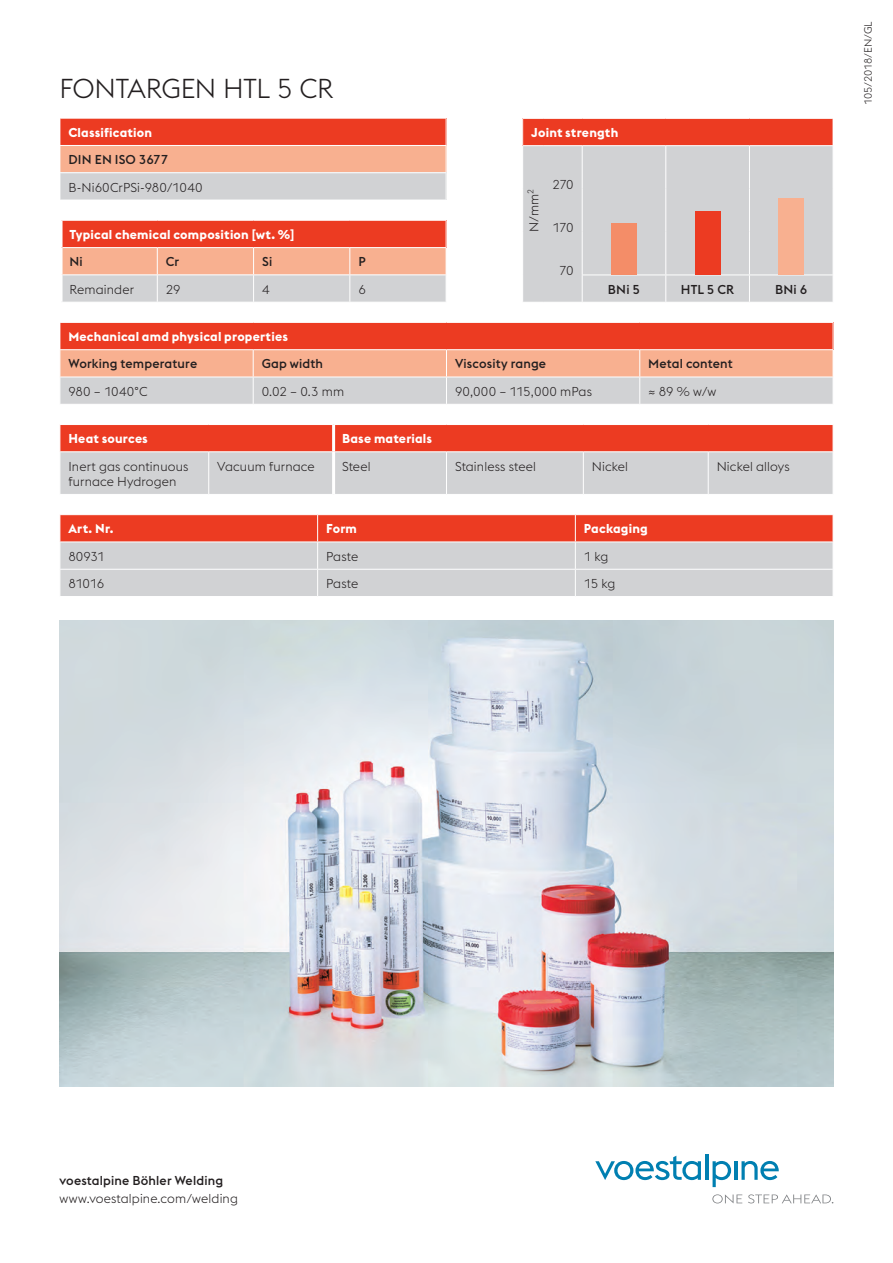
<style>
.page{position:relative;width:893px;height:1263px;background:#fff}
.page>*{position:absolute;margin:0;border:0;box-sizing:border-box;transform-origin:0 0}
.HL-2{font:300 27px "voestalpine";letter-spacing:-.01em;color:#231f20}
.T-I__Copy-links{font:300 12.75px/15.3px "voestalpine";letter-spacing:.01em;color:#231f20}
.T-I__HL-links{font:700 12.75px "voestalpine";letter-spacing:.015em;color:#fff}
.T-I__Zwischen-HL-lin{font:500 12.75px "voestalpine";letter-spacing:.01em;color:#231f20}
.Webadresse{font:300 12.75px "voestalpine";letter-spacing:.01em;color:#231f20}
.Companyname{font:500 12.75px "voestalpine";letter-spacing:.015em;color:#231f20}
.T-I__Copy-links-2{font:500 12.75px "voestalpine";letter-spacing:.015em;color:#231f20}
.Druck-ID{font:300 10.5px "voestalpine";letter-spacing:-.005em;color:#231f20}
</style>
<div class="page">
<svg style="left:595px;top:1156px;width:106px;height:24px"></svg>
<hr style="left:705px;top:1154px;width:3px;height:26px;background:#007fb1">
<svg style="left:713px;top:1161px;width:18px;height:26px"></svg>
<hr style="left:734px;top:1161px;width:3px;height:19px;background:#007fb1">
<svg style="left:741px;top:1161px;width:38px;height:19px"></svg>
<svg style="left:712px;top:1194px;width:30px;height:9px"></svg>
<svg style="left:748px;top:1194px;width:85px;height:9px"></svg>
<div style="left:60px;top:118px;width:386px;height:27px;background:#ec3b22"></div>
<div style="left:60px;top:145px;width:386px;height:28px;background:#f8b090"></div>
<div style="left:60px;top:173px;width:386px;height:27px;background:#d1d2d4"></div>
<hr style="left:60px;top:118px;width:386px;height:1px;background:#fff">
<hr style="left:60px;top:145px;width:386px;height:1px;background:#fff">
<svg style="left:60px;top:119px;width:1px;height:81px"></svg>
<hr style="left:60px;top:172px;width:386px;height:1px;background:#fff">
<svg style="left:446px;top:119px;width:1px;height:81px"></svg>
<svg style="left:63px;top:221px;width:384px;height:81px;background:#e79785"></svg>
<hr style="left:63px;top:274px;width:94px;height:1px;background:#fff">
<hr style="left:157px;top:274px;width:97px;height:1px;background:#fff">
<hr style="left:254px;top:274px;width:96px;height:1px;background:#fff">
<hr style="left:350px;top:274px;width:96px;height:1px;background:#fff">
<svg style="left:60px;top:323px;width:774px;height:81px;background:#e79684"></svg>
<hr style="left:60px;top:377px;width:193px;height:1px;background:#fff">
<hr style="left:253px;top:377px;width:193px;height:1px;background:#fff">
<hr style="left:446px;top:377px;width:194px;height:1px;background:#fff">
<hr style="left:640px;top:377px;width:193px;height:1px;background:#fff">
<svg style="left:60px;top:424px;width:773px;height:70px;background:#dc9991"></svg>
<hr style="left:60px;top:451px;width:149px;height:1px;background:#fff">
<hr style="left:60px;top:452px;width:1px;height:42px;background:#fff">
<hr style="left:209px;top:451px;width:123px;height:1px;background:#fff">
<hr style="left:208px;top:452px;width:1px;height:42px;background:#fff">
<hr style="left:335px;top:451px;width:111px;height:1px;background:#fff">
<hr style="left:446px;top:451px;width:137px;height:1px;background:#fff">
<hr style="left:446px;top:452px;width:1px;height:42px;background:#fff">
<hr style="left:583px;top:451px;width:125px;height:1px;background:#fff">
<hr style="left:583px;top:452px;width:1px;height:42px;background:#fff">
<hr style="left:708px;top:451px;width:125px;height:1px;background:#fff">
<hr style="left:708px;top:452px;width:1px;height:42px;background:#fff">
<hr style="left:332px;top:425px;width:3px;height:27px;background:#fff">
<hr style="left:332px;top:452px;width:3px;height:42px;background:#fff">
<svg style="left:60px;top:515px;width:774px;height:81px;background:#dba29b"></svg>
<img style="left:60px;top:620px;width:773px;height:466px">
<div style="left:523px;top:118px;width:310px;height:28px;background:#ec3b22"></div>
<div style="left:523px;top:146px;width:310px;height:156px;background:#d1d2d4"></div>
<hr style="left:544px;top:118px;width:38px;height:1px;background:#fff">
<hr style="left:582px;top:118px;width:84px;height:1px;background:#fff">
<hr style="left:666px;top:118px;width:83px;height:1px;background:#fff">
<hr style="left:749px;top:118px;width:84px;height:1px;background:#fff">
<svg style="left:522px;top:118px;width:22px;height:28px"></svg>
<hr style="left:544px;top:145px;width:38px;height:1px;background:#fff">
<hr style="left:582px;top:145px;width:84px;height:1px;background:#fff">
<hr style="left:666px;top:145px;width:83px;height:1px;background:#fff">
<hr style="left:665px;top:146px;width:1px;height:43px;background:#fff">
<hr style="left:749px;top:145px;width:84px;height:1px;background:#fff">
<hr style="left:749px;top:146px;width:1px;height:43px;background:#fff">
<hr style="left:665px;top:189px;width:1px;height:43px;background:#fff">
<hr style="left:749px;top:189px;width:1px;height:43px;background:#fff">
<hr style="left:665px;top:232px;width:1px;height:43px;background:#fff">
<hr style="left:749px;top:232px;width:1px;height:43px;background:#fff">
<hr style="left:582px;top:275px;width:84px;height:1px;background:#fff">
<svg style="left:582px;top:275px;width:1px;height:27px"></svg>
<hr style="left:666px;top:275px;width:83px;height:1px;background:#fff">
<svg style="left:665px;top:275px;width:1px;height:27px"></svg>
<hr style="left:749px;top:275px;width:84px;height:1px;background:#fff">
<svg style="left:749px;top:275px;width:1px;height:27px"></svg>
<svg style="left:523px;top:275px;width:21px;height:27px"></svg>
<hr style="left:582px;top:146px;width:1px;height:43px;background:#fff">
<hr style="left:582px;top:189px;width:1px;height:43px;background:#fff">
<hr style="left:582px;top:232px;width:1px;height:43px;background:#fff">
<div style="left:611px;top:224px;width:26px;height:51px;background:#f48d68"></div>
<div style="left:695px;top:211px;width:25px;height:64px;background:#ec3b22"></div>
<div style="left:778px;top:198px;width:26px;height:77px;background:#f8b090"></div>
<p class="HL-2" style="left:60px;top:73px;width:275px">FONTARGEN HTL 5 CR</p>
<p class="T-I__HL-links" style="left:68px;top:124px;width:85px">Classification</p>
<p class="T-I__Zwischen-HL-lin" style="left:68px;top:152px;width:101px">DIN EN ISO 3677</p>
<p class="T-I__Copy-links" style="left:68px;top:179px;width:136px">B-Ni60CrPSi-980/1040</p>
<p class="T-I__HL-links" style="left:70px;top:226px;width:226px">Typical chemical composition [wt. %]</p>
<p class="T-I__Zwischen-HL-lin" style="left:70px;top:254px;width:15px">Ni</p>
<p class="T-I__Zwischen-HL-lin" style="left:166px;top:254px;width:15px">Cr</p>
<p class="T-I__Zwischen-HL-lin" style="left:262px;top:254px;width:12px">Si</p>
<p class="T-I__Zwischen-HL-lin" style="left:358px;top:254px;width:9px">P</p>
<p class="T-I__Copy-links" style="left:70px;top:282px;width:66px">Remainder</p>
<p class="T-I__Copy-links" style="left:166px;top:282px;width:16px">29</p>
<p class="T-I__Copy-links" style="left:262px;top:282px;width:9px">4</p>
<p class="T-I__Copy-links" style="left:358px;top:282px;width:9px">6</p>
<p class="T-I__HL-links" style="left:68px;top:328px;width:221px">Mechanical amd physical properties</p>
<p class="T-I__Zwischen-HL-lin" style="left:68px;top:356px;width:130px">Working temperature</p>
<p class="T-I__Zwischen-HL-lin" style="left:262px;top:356px;width:63px">Gap width</p>
<p class="T-I__Zwischen-HL-lin" style="left:455px;top:356px;width:93px">Viscosity range</p>
<p class="T-I__Zwischen-HL-lin" style="left:648px;top:356px;width:86px">Metal content</p>
<p class="T-I__Copy-links" style="left:68px;top:384px;width:81px">980 – 1040°C</p>
<p class="T-I__Copy-links" style="left:262px;top:384px;width:84px">0.02 – 0.3 mm</p>
<p class="T-I__Copy-links" style="left:455px;top:384px;width:139px">90,000 – 115,000 mPas</p>
<p class="T-I__Copy-links" style="left:648px;top:384px;width:70px">≈ 89 % w/w</p>
<p class="T-I__HL-links" style="left:68px;top:431px;width:81px">Heat sources</p>
<p class="T-I__HL-links" style="left:342px;top:431px;width:92px">Base materials</p>
<p class="T-I__Copy-links" style="left:68px;top:458px;width:122px">Inert gas continuous furnace Hydrogen</p>
<p class="T-I__Copy-links" style="left:217px;top:458px;width:99px">Vacuum furnace</p>
<p class="T-I__Copy-links" style="left:342px;top:458px;width:30px">Steel</p>
<p class="T-I__Copy-links" style="left:455px;top:458px;width:83px">Stainless steel</p>
<p class="T-I__Copy-links" style="left:592px;top:458px;width:38px">Nickel</p>
<p class="T-I__Copy-links" style="left:717px;top:458px;width:74px">Nickel alloys</p>
<p class="T-I__HL-links" style="left:68px;top:521px;width:46px">Art. Nr.</p>
<p class="T-I__HL-links" style="left:326px;top:521px;width:32px">Form</p>
<p class="T-I__HL-links" style="left:584px;top:521px;width:65px">Packaging</p>
<p class="T-I__Copy-links" style="left:68px;top:549px;width:38px">80931</p>
<p class="T-I__Copy-links" style="left:326px;top:549px;width:34px">Paste</p>
<p class="T-I__Copy-links" style="left:584px;top:549px;width:26px">1 kg</p>
<p class="T-I__Copy-links" style="left:68px;top:576px;width:37px">81016</p>
<p class="T-I__Copy-links" style="left:326px;top:576px;width:34px">Paste</p>
<p class="T-I__Copy-links" style="left:584px;top:576px;width:33px">15 kg</p>
<p class="T-I__HL-links" style="left:531px;top:124px;width:89px">Joint strength</p>
<p class="T-I__Copy-links" style="left:552px;top:177px;width:23px">270</p>
<p class="T-I__Copy-links" style="left:552px;top:220px;width:23px">170</p>
<p class="T-I__Copy-links" style="left:559px;top:263px;width:16px">70</p>
<p class="T-I__Copy-links" style="left:526px;top:232px;width:44px;rotate:-90deg">N/mm<sup>2</sup></p>
<p class="T-I__Copy-links-2" style="left:608px;top:281px;width:34px">BNi 5</p>
<p class="T-I__Copy-links-2" style="left:681px;top:281px;width:55px">HTL 5 CR</p>
<p class="T-I__Copy-links-2" style="left:775px;top:281px;width:34px">BNi 6</p>
<p class="Druck-ID" style="left:862px;top:105px;width:86px;rotate:-90deg">105/2018/EN/GL</p>
<p class="Companyname" style="left:60px;top:1173px;width:165px">voestalpine Böhler Welding</p>
<p class="Webadresse" style="left:60px;top:1191px;width:180px">www.voestalpine.com/welding</p>
</div>
